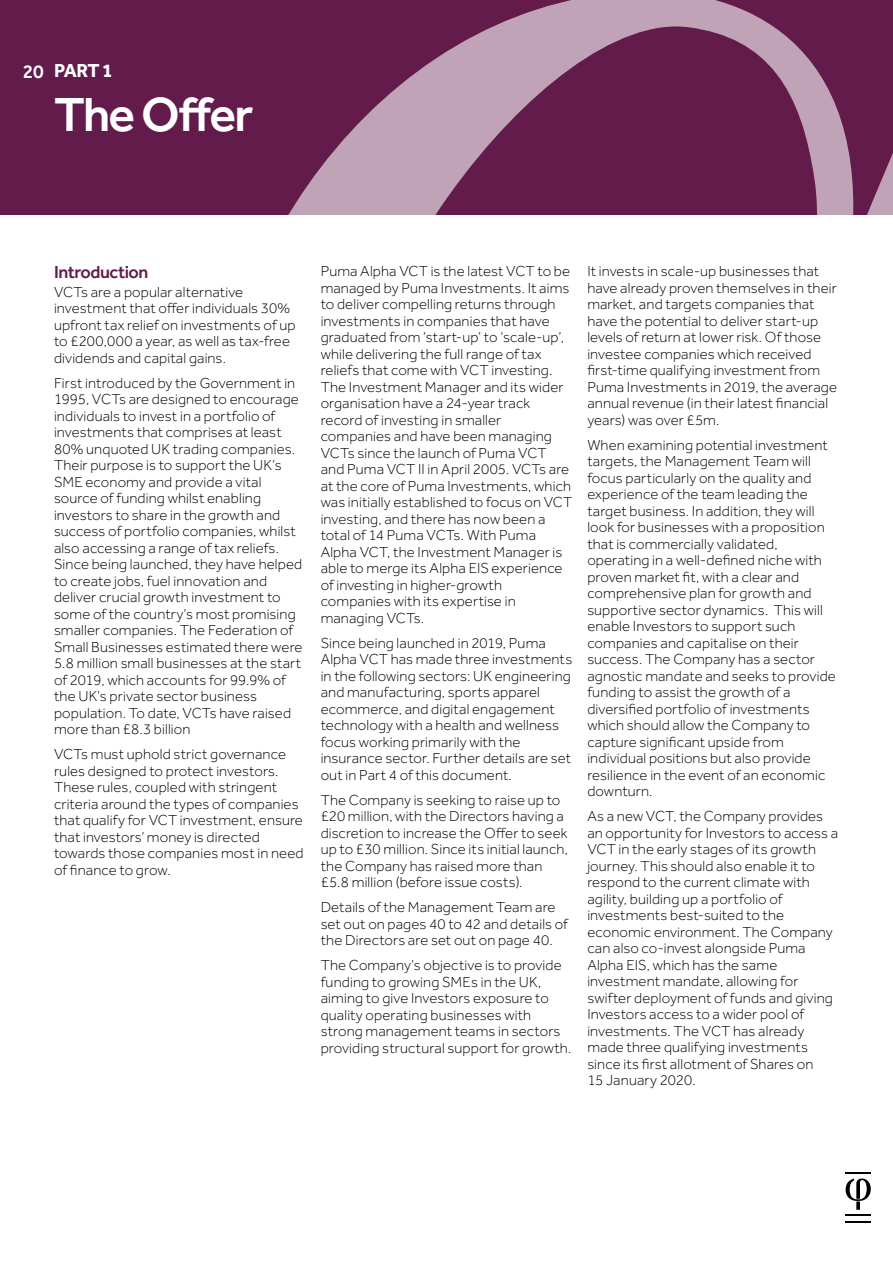
<style>
.page{position:relative;width:893px;height:1263px;background:#fff}
.page>*{position:absolute;margin:0;border:0;box-sizing:border-box;transform-origin:0 0}
.t1{font:500 49.5px "Effra";letter-spacing:-.035em;color:#fff}
.t2{font:700 19.5px "Effra";color:#fff}
.t3{font:500 18px "Effra";letter-spacing:-.03em;color:#621b4b}
.t4{font:300 15px/16.5px "Effra";letter-spacing:.01em;color:#000}
.s1{font-weight:500;color:#621b4b}
</style>
<div class="page">
<div style="left:0;top:0;width:893px;height:215px;background:#621b4b"></div>
<svg style="left:288px;top:0;width:605px;height:215px"></svg>
<hr style="left:845px;top:1172px;width:26px;height:2px;background:#000">
<svg style="left:845px;top:1178px;width:26px;height:37px"></svg>
<svg style="left:845px;top:1221px;width:26px;height:1px"></svg>
<h2 class="t2" style="left:23px;top:58px;width:91px"><span class="s1">20</span> PART 1</h2>
<h1 class="t1" style="left:54px;top:84px;width:201px">The Offer</h1>
<p class="t3" style="left:54px;top:261px;width:96px">Introduction</p>
<p class="t4" style="left:54px;top:283px;width:243px">VCTs are a popular alternative investment that offer individuals 30% upfront tax relief on investments of up to £200,000 a year, as well as tax-free dividends and capital gains.</p>
<p class="t4" style="left:54px;top:374px;width:250px">First introduced by the Government in 1995, VCTs are designed to encourage individuals to invest in a portfolio of investments that comprises at least 80% unquoted UK trading companies.<br>Their purpose is to support the UK’s SME economy and provide a vital source of funding whilst enabling investors to share in the growth and success of portfolio companies, whilst also accessing a range of tax reliefs.<br>Since being launched, they have helped to create jobs, fuel innovation and deliver crucial growth investment to some of the country’s most promising smaller companies. The Federation of Small Businesses estimated there were 5.8 million small businesses at the start of 2019, which accounts for 99.9% of the UK’s private sector business population. To date, VCTs have raised more than £8.3 billion</p>
<p class="t4" style="left:54px;top:746px;width:251px">VCTs must uphold strict governance rules designed to protect investors.<br>These rules, coupled with stringent criteria around the types of companies that qualify for VCT investment, ensure that investors’ money is directed towards those companies most in need of finance to grow.</p>
<p class="t4" style="left:321px;top:263px;width:253px">Puma Alpha VCT is the latest VCT to be managed by Puma Investments. It aims to deliver compelling returns through investments in companies that have graduated from ‘start-up’ to ‘scale-up’, while delivering the full range of tax reliefs that come with VCT investing.<br>The Investment Manager and its wider organisation have a 24-year track record of investing in smaller companies and have been managing VCTs since the launch of Puma VCT and Puma VCT II in April 2005. VCTs are at the core of Puma Investments, which was initially established to focus on VCT investing, and there has now been a total of 14 Puma VCTs. With Puma Alpha VCT, the Investment Manager is able to merge its Alpha EIS experience of investing in higher-growth companies with its expertise in managing VCTs.</p>
<p class="t4" style="left:321px;top:634px;width:253px">Since being launched in 2019, Puma Alpha VCT has made three investments in the following sectors: UK engineering and manufacturing, sports apparel ecommerce, and digital engagement technology with a health and wellness focus working primarily with the insurance sector. Further details are set out in Part 4 of this document.</p>
<p class="t4" style="left:321px;top:791px;width:249px">The Company is seeking to raise up to £20 million, with the Directors having a discretion to increase the Offer to seek up to £30 million. Since its initial launch, the Company has raised more than £5.8 million (before issue costs).</p>
<p class="t4" style="left:321px;top:899px;width:249px">Details of the Management Team are set out on pages 40 to 42 and details of the Directors are set out on page 40.</p>
<p class="t4" style="left:321px;top:957px;width:252px">The Company’s objective is to provide funding to growing SMEs in the UK, aiming to give Investors exposure to quality operating businesses with strong management teams in sectors providing structural support for growth.</p>
<p class="t4" style="left:587px;top:263px;width:251px">It invests in scale-up businesses that have already proven themselves in their market, and targets companies that have the potential to deliver start-up levels of return at lower risk. Of those investee companies which received first-time qualifying investment from Puma Investments in 2019, the average annual revenue (in their latest financial years) was over £5m.</p>
<p class="t4" style="left:587px;top:436px;width:250px">When examining potential investment targets, the Management Team will focus particularly on the quality and experience of the team leading the target business. In addition, they will look for businesses with a proposition that is commercially validated, operating in a well-defined niche with proven market fit, with a clear and comprehensive plan for growth and supportive sector dynamics. This will enable Investors to support such companies and capitalise on their success. The Company has a sector agnostic mandate and seeks to provide funding to assist the growth of a diversified portfolio of investments which should allow the Company to capture significant upside from individual positions but also provide resilience in the event of an economic downturn.</p>
<p class="t4" style="left:587px;top:808px;width:252px">As a new VCT, the Company provides an opportunity for Investors to access a VCT in the early stages of its growth journey. This should also enable it to respond to the current climate with agility, building up a portfolio of investments best-suited to the economic environment. The Company can also co-invest alongside Puma Alpha EIS, which has the same investment mandate, allowing for swifter deployment of funds and giving Investors access to a wider pool of investments. The VCT has already made three qualifying investments since its first allotment of Shares on<br>15 January 2020.</p>
</div>
